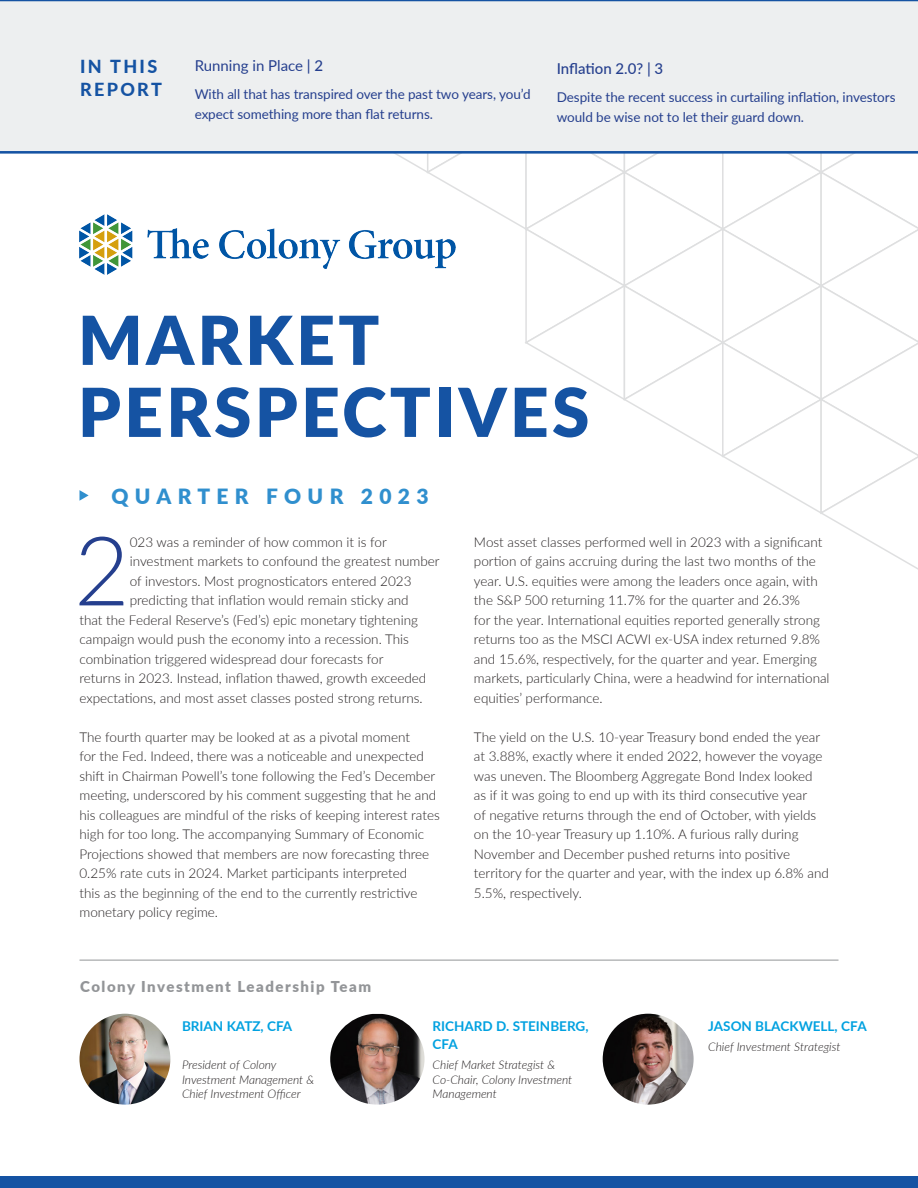
<style>
.page{position:relative;width:918px;height:1188px;background:#fff}
.page>*{position:absolute;margin:0;border:0;box-sizing:border-box;transform-origin:0 0}
.t1{font:300 96.15px "Lato";color:#253f8e}
.t2{font:900 67.5px "Lato";letter-spacing:.05em;color:#1553a3}
.t3{font:900 21px "Lato";letter-spacing:.3em;color:#308fce}
.t4{font:800 18px "Lato";letter-spacing:.13em;color:#1553a3}
.Paragraph_Style_4{font:900 15px "Lato";letter-spacing:.1em;color:#939598}
.t5{font:15px "Lato";color:#253f8e}
.t6{font:500 15px "Lato";letter-spacing:-.005em;color:#253f8e}
.t7{font:300 13.5px/19.5px "Lato";color:#231f20}
.subheader{font:13.5px/19.5px "Lato";letter-spacing:-.005em;color:#253f8e}
.t8{font:700 13.5px/18px "Lato";color:#00a1e0}
.t9{font:italic 300 12px/14.4px "Lato";color:#231f20}
.s1{font-weight:500}
</style>
<div class="page">
<svg style="left:395px;top:154px;width:523px;height:416px"></svg>
<img style="left:80px;top:215px;width:375px;height:60px">
<svg style="left:79px;top:490px;width:10px;height:11px"></svg>
<div style="left:0;top:0;width:918px;height:154px;background:#edeff0"></div>
<div style="left:0;top:1176px;width:918px;height:12px;background:#1553a3"></div>
<img style="left:80px;top:1014px;width:90px;height:91px;border-radius:45px">
<img style="left:330px;top:1014px;width:95px;height:91px">
<img style="left:603px;top:1014px;width:91px;height:91px;border-radius:45px">
<hr style="left:80px;top:960px;width:758px;height:1px;background:#939598">
<p class="t4" style="left:80px;top:53px;width:79px">IN THIS</p>
<p class="t4" style="left:80px;top:76px;width:83px">REPORT</p>
<p class="t5" style="left:195px;top:55px;width:130px">Running in Place <span class="s1">| 2</span></p>
<p class="subheader" style="left:195px;top:84px;width:337px">With all that has transpired over the past two years, you’d expect something more than flat returns.</p>
<p class="t6" style="left:557px;top:58px;width:108px">Inflation 2.0? | 3</p>
<p class="subheader" style="left:557px;top:87px;width:340px">Despite the recent success in curtailing inflation, investors would be wise not to let their guard down.</p>
<p class="t2" style="left:78px;top:290px;width:303px">MARKET</p>
<p class="t2" style="left:78px;top:362px;width:513px">PERSPECTIVES</p>
<p class="t3" style="left:111px;top:480px;width:319px">QUARTER FOUR 2023</p>
<p class="t1" style="left:74px;top:504px;width:57px">2</p>
<p class="t7" style="left:130px;top:532px;width:259px">023 was a reminder of how common it is for</p>
<p class="t7" style="left:130px;top:551px;width:311px">investment markets to confound the greatest number</p>
<p class="t7" style="left:130px;top:571px;width:283px">of investors. Most prognosticators entered 2023</p>
<p class="t7" style="left:130px;top:590px;width:281px">predicting that inflation would remain sticky and</p>
<p class="t7" style="left:79px;top:610px;width:340px">that the Federal Reserve’s (Fed’s) epic monetary tightening</p>
<p class="t7" style="left:79px;top:629px;width:331px">campaign would push the economy into a recession. This</p>
<p class="t7" style="left:79px;top:649px;width:305px">combination triggered widespread dour forecasts for</p>
<p class="t7" style="left:79px;top:668px;width:348px">returns in 2023. Instead, inflation thawed, growth exceeded</p>
<p class="t7" style="left:79px;top:688px;width:345px">expectations, and most asset classes posted strong returns.</p>
<p class="t7" style="left:79px;top:727px;width:362px">The fourth quarter may be looked at as a pivotal moment<br>for the Fed. Indeed, there was a noticeable and unexpected shift in Chairman Powell’s tone following the Fed’s December meeting, underscored by his comment suggesting that he and his colleagues are mindful of the risks of keeping interest rates high for too long. The accompanying Summary of Economic Projections showed that members are now forecasting three 0.25% rate cuts in 2024. Market participants interpreted<br>this as the beginning of the end to the currently restrictive monetary policy regime.</p>
<p class="Paragraph_Style_4" style="left:80px;top:976px;width:292px">Colony Investment Leadership Team</p>
<p class="t7" style="left:474px;top:532px;width:357px">Most asset classes performed well in 2023 with a significant portion of gains accruing during the last two months of the year. U.S. equities were among the leaders once again, with the S&amp;P 500 returning 11.7% for the quarter and 26.3%<br>for the year. International equities reported generally strong returns too as the MSCI ACWI ex-USA index returned 9.8% and 15.6%, respectively, for the quarter and year. Emerging markets, particularly China, were a headwind for international equities’ performance.</p>
<p class="t7" style="left:474px;top:727px;width:356px">The yield on the U.S. 10-year Treasury bond ended the year at 3.88%, exactly where it ended 2022, however the voyage was uneven. The Bloomberg Aggregate Bond Index looked<br>as if it was going to end up with its third consecutive year<br>of negative returns through the end of October, with yields on the 10-year Treasury up 1.10%. A furious rally during November and December pushed returns into positive territory for the quarter and year, with the index up 6.8% and 5.5%, respectively.</p>
<p class="t8" style="left:182px;top:1016px;width:112px">BRIAN KATZ, CFA</p>
<p class="t9" style="left:182px;top:1057px;width:134px">President of Colony<br>Investment Management &amp;<br>Chief Investment Officer</p>
<p class="t8" style="left:433px;top:1016px;width:157px">RICHARD D. STEINBERG,<br>CFA</p>
<p class="t9" style="left:433px;top:1057px;width:141px">Chief Market Strategist &amp;<br>Co-Chair, Colony Investment<br>Management</p>
<p class="t8" style="left:708px;top:1016px;width:160px">JASON BLACKWELL, CFA</p>
<p class="t9" style="left:708px;top:1039px;width:134px">Chief Investment Strategist</p>
</div>
